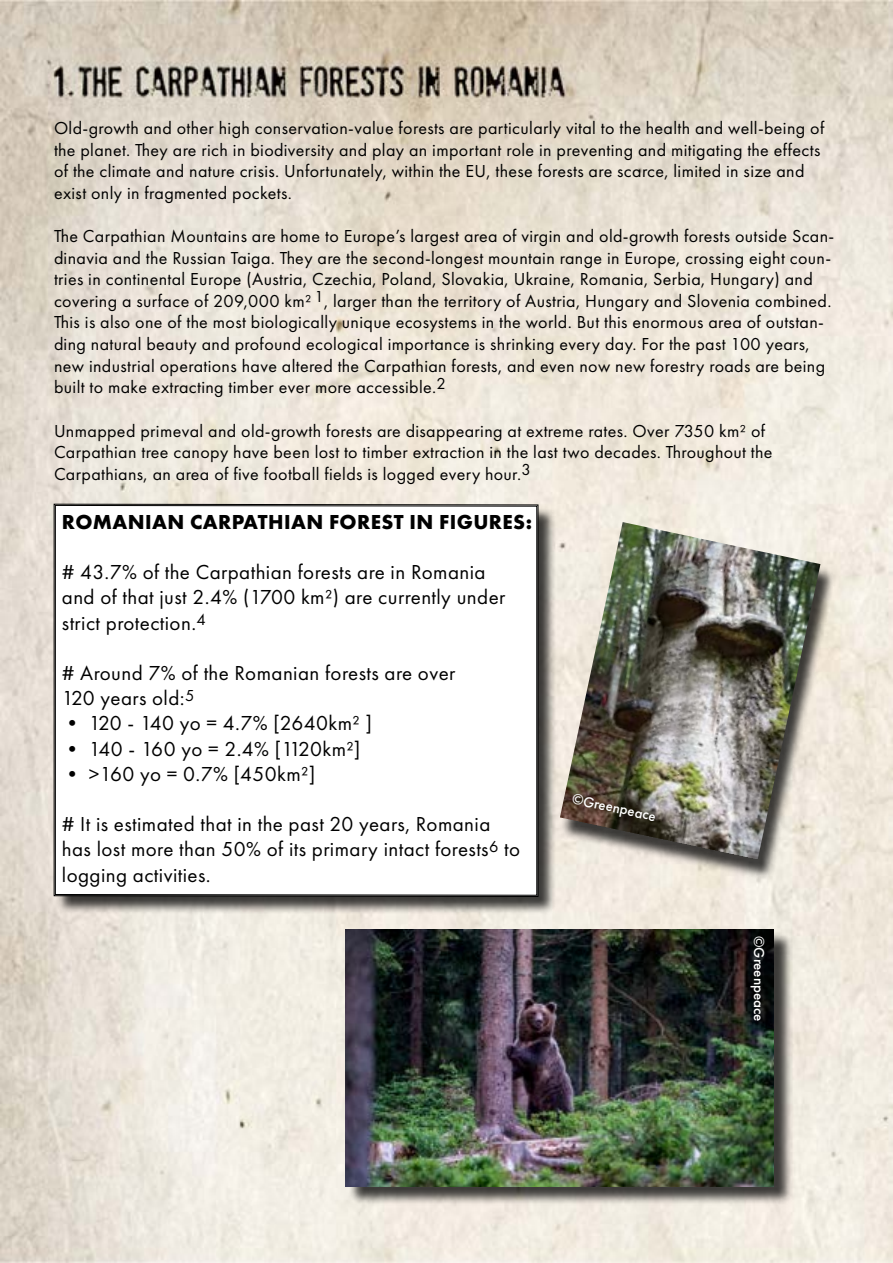
<style>
.page{position:relative;width:893px;height:1263px;background:#fff}
.page>*{position:absolute;margin:0;border:0;box-sizing:border-box;transform-origin:0 0}
.t1{font:21px/25.2px "Futura PT";letter-spacing:.02em;color:#000}
.t2{font:700 21px "Futura PT";letter-spacing:.02em;color:#000}
.t3{font:18px/21.6px "Futura PT";letter-spacing:.02em;color:#000}
.t4{font:500 15px "Futura PT";color:#fff}
</style>
<div class="page">
<img style="left:0;top:1px;width:893px;height:1262px">
<div style="left:559px;top:527px;width:276px;height:354px;background:#000;opacity:.75"></div>
<img style="left:560px;top:522px;width:260px;height:337px">
<div style="left:348px;top:932px;width:444px;height:273px;background:#000;opacity:.75"></div>
<img style="left:346px;top:929px;width:428px;height:257px">
<div style="left:57px;top:507px;width:499px;height:408px;background:#000;opacity:.75"></div>
<svg style="left:55px;top:505px;width:482px;height:390px"></svg>
<p class="t3" style="left:54px;top:117px;width:772px">Old-growth and other high conservation-value forests are particularly vital to the health and well-being of the planet. They are rich in biodiversity and play an important role in preventing and mitigating the effects of the climate and nature crisis. Unfortunately, within the EU, these forests are scarce, limited in size and exist only in fragmented pockets.</p>
<p class="t3" style="left:54px;top:225px;width:782px">The Carpathian Mountains are home to Europe’s largest area of virgin and old-growth forests outside Scan&shy;dinavia and the Russian Taiga. They are the second-longest mountain range in Europe, crossing eight coun&shy;tries in continental Europe (Austria, Czechia, Poland, Slovakia, Ukraine, Romania, Serbia, Hungary) and covering a surface of 209,000 km² <sup>1</sup>, larger than the territory of Austria, Hungary and Slovenia combined.<br>This is also one of the most biologically unique ecosystems in the world. But this enormous area of outstan&shy;ding natural beauty and profound ecological importance is shrinking every day. For the past 100 years, new industrial operations have altered the Carpathian forests, and even now new forestry roads are being built to make extracting timber ever more accessible.<sup>2</sup></p>
<p class="t3" style="left:54px;top:420px;width:720px">Unmapped primeval and old-growth forests are disappearing at extreme rates. Over 7350 km² of<br>Carpathian tree canopy have been lost to timber extraction in the last two decades. Throughout the<br>Carpathians, an area of five football fields is logged every hour.<sup>3</sup></p>
<p class="t2" style="left:62px;top:508px;width:472px">ROMANIAN CARPATHIAN FOREST IN FIGURES:</p>
<p class="t1" style="left:62px;top:559px;width:445px"># 43.7% of the Carpathian forests are in Romania and of that just 2.4% (1700 km²) are currently under strict protection.<sup>4</sup></p>
<p class="t1" style="left:62px;top:660px;width:395px"># Around 7% of the Romanian forests are over<br>120 years old:<sup>5</sup></p>
<p class="t1" style="left:62px;top:711px;width:311px">• 120 - 140 yo = 4.7% [2640km² ]</p>
<p class="t1" style="left:62px;top:736px;width:300px">• 140 - 160 yo = 2.4% [1120km²]</p>
<p class="t1" style="left:62px;top:761px;width:255px">• &gt;160 yo = 0.7% [450km²]</p>
<p class="t1" style="left:62px;top:811px;width:460px"># It is estimated that in the past 20 years, Romania has lost more than 50% of its primary intact forests<sup>6</sup> to logging activities.</p>
<p class="t4" style="left:574px;top:789px;width:87px;rotate:12deg">©Greenpeace</p>
<p class="t4" style="left:768px;top:936px;width:87px;rotate:90deg">©Greenpeace</p>
</div>
